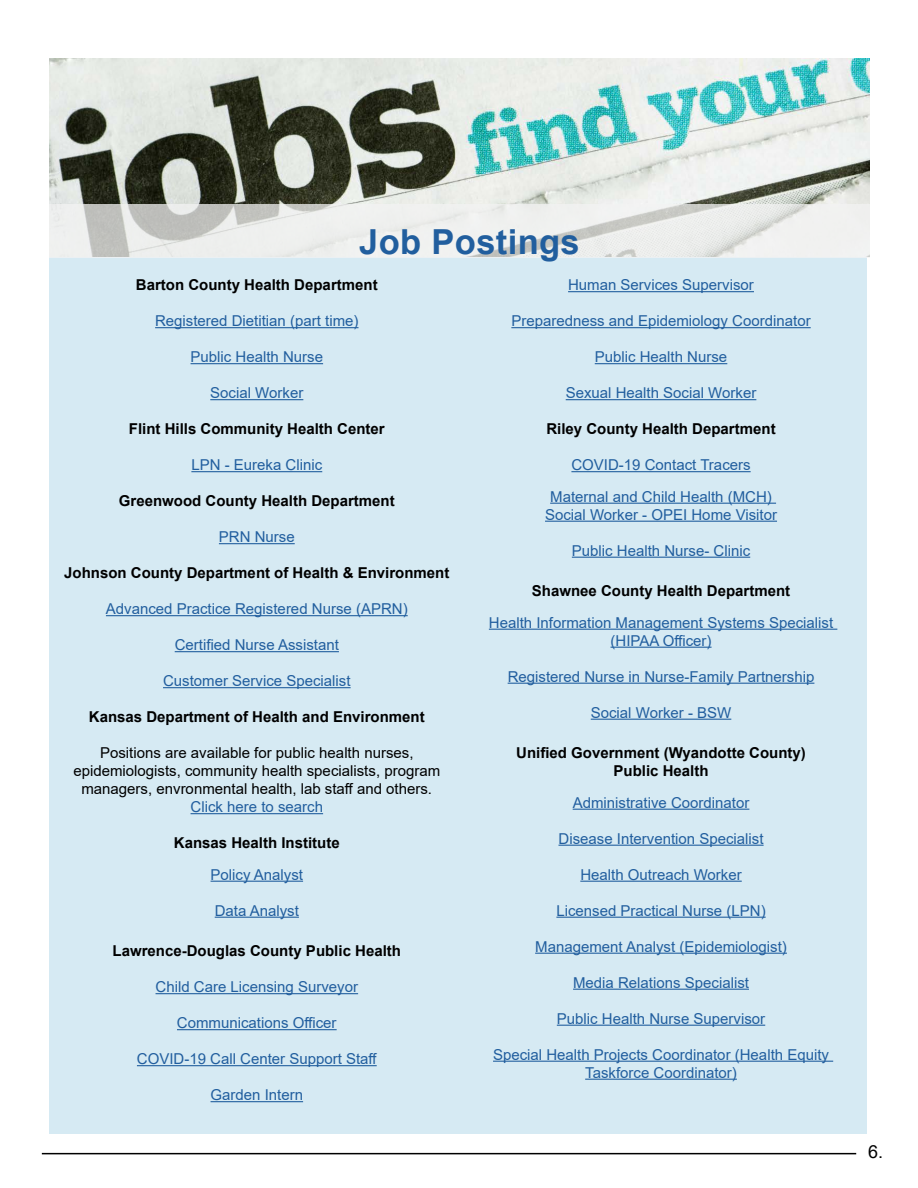
<style>
.page{position:relative;width:918px;height:1188px;background:#fff}
.page>*{position:absolute;margin:0;border:0;box-sizing:border-box;transform-origin:0 0}
.t1{font:700 34.5px "Arial";letter-spacing:.01em;color:#215e9e}
.t2{font:18px "Arial";color:#000}
.t3{font:15px/18px "Arial";color:#215e9e;text-align:center}
.t4{font:700 15px/18px "Arial";color:#000;text-align:center}
.t5{font:15px/18px "Arial";color:#000;text-align:center}
</style>
<div class="page">
<hr style="left:42px;top:1153px;width:814px;height:1px;background:#000">
<div style="left:50px;top:255px;width:817px;height:879px;background:#d6eaf3"></div>
<img style="left:49px;top:59px;width:820px;height:145px">
<div style="left:49px;top:204px;width:820px;height:53px;background:#f3f3f3;opacity:.75"></div>
<hr style="left:155px;top:327px;width:204px;height:1px;background:#215e9e">
<hr style="left:191px;top:363px;width:132px;height:1px;background:#215e9e">
<hr style="left:210px;top:399px;width:93px;height:1px;background:#215e9e">
<hr style="left:191px;top:471px;width:131px;height:1px;background:#215e9e">
<hr style="left:219px;top:543px;width:76px;height:1px;background:#215e9e">
<hr style="left:106px;top:615px;width:302px;height:1px;background:#215e9e">
<hr style="left:175px;top:651px;width:164px;height:1px;background:#215e9e">
<hr style="left:163px;top:687px;width:188px;height:1px;background:#215e9e">
<hr style="left:191px;top:813px;width:132px;height:1px;background:#215e9e">
<hr style="left:211px;top:881px;width:92px;height:1px;background:#215e9e">
<hr style="left:215px;top:917px;width:84px;height:1px;background:#215e9e">
<hr style="left:156px;top:993px;width:202px;height:1px;background:#215e9e">
<hr style="left:177px;top:1029px;width:160px;height:1px;background:#215e9e">
<hr style="left:137px;top:1065px;width:240px;height:1px;background:#215e9e">
<hr style="left:211px;top:1101px;width:92px;height:1px;background:#215e9e">
<hr style="left:568px;top:291px;width:186px;height:1px;background:#215e9e">
<hr style="left:511px;top:327px;width:300px;height:1px;background:#215e9e">
<hr style="left:595px;top:363px;width:132px;height:1px;background:#215e9e">
<hr style="left:566px;top:399px;width:190px;height:1px;background:#215e9e">
<hr style="left:571px;top:471px;width:180px;height:1px;background:#215e9e">
<hr style="left:550px;top:503px;width:226px;height:1px;background:#215e9e">
<hr style="left:545px;top:521px;width:232px;height:1px;background:#215e9e">
<hr style="left:572px;top:557px;width:178px;height:1px;background:#215e9e">
<hr style="left:489px;top:629px;width:348px;height:1px;background:#215e9e">
<hr style="left:611px;top:647px;width:101px;height:1px;background:#215e9e">
<hr style="left:508px;top:683px;width:306px;height:1px;background:#215e9e">
<hr style="left:591px;top:719px;width:140px;height:1px;background:#215e9e">
<hr style="left:573px;top:809px;width:176px;height:1px;background:#215e9e">
<hr style="left:558px;top:845px;width:206px;height:1px;background:#215e9e">
<hr style="left:580px;top:881px;width:162px;height:1px;background:#215e9e">
<hr style="left:556px;top:917px;width:210px;height:1px;background:#215e9e">
<hr style="left:535px;top:953px;width:252px;height:1px;background:#215e9e">
<hr style="left:573px;top:989px;width:176px;height:1px;background:#215e9e">
<hr style="left:557px;top:1025px;width:208px;height:1px;background:#215e9e">
<hr style="left:493px;top:1061px;width:340px;height:1px;background:#215e9e">
<hr style="left:585px;top:1079px;width:152px;height:1px;background:#215e9e">
<h1 class="t1" style="left:359px;top:217px;width:222px">Job Postings</h1>
<p class="t4" style="left:136px;top:276px;width:243px">Barton County Health Department</p>
<p class="t3" style="left:155px;top:312px;width:205px">Registered Dietitian (part time)</p>
<p class="t3" style="left:191px;top:348px;width:134px">Public Health Nurse</p>
<p class="t3" style="left:210px;top:384px;width:95px">Social Worker</p>
<p class="t4" style="left:129px;top:420px;width:257px">Flint Hills Community Health Center</p>
<p class="t3" style="left:191px;top:456px;width:132px">LPN - Eureka Clinic</p>
<p class="t4" style="left:119px;top:492px;width:277px">Greenwood County Health Department</p>
<p class="t3" style="left:219px;top:528px;width:77px">PRN Nurse</p>
<p class="t4" style="left:64px;top:564px;width:387px">Johnson County Department of Health &amp; Environment</p>
<p class="t3" style="left:106px;top:600px;width:303px">Advanced Practice Registered Nurse (APRN)</p>
<p class="t3" style="left:175px;top:636px;width:166px">Certified Nurse Assistant</p>
<p class="t3" style="left:163px;top:672px;width:189px">Customer Service Specialist</p>
<p class="t4" style="left:89px;top:708px;width:337px">Kansas Department of Health and Environment</p>
<p class="t5" style="left:73px;top:744px;width:368px">Positions are available for public health nurses, epidemiologists, community health specialists, program managers, envronmental health, lab staff and others.</p>
<p class="t3" style="left:191px;top:798px;width:134px">Click here to search</p>
<p class="t4" style="left:174px;top:834px;width:167px">Kansas Health Institute</p>
<p class="t3" style="left:211px;top:865px;width:94px">Policy Analyst</p>
<p class="t3" style="left:215px;top:901px;width:86px">Data Analyst</p>
<p class="t4" style="left:113px;top:942px;width:290px">Lawrence-Douglas County Public Health</p>
<p class="t3" style="left:156px;top:978px;width:204px">Child Care Licensing Surveyor</p>
<p class="t3" style="left:177px;top:1014px;width:161px">Communications Officer</p>
<p class="t3" style="left:137px;top:1050px;width:242px">COVID-19 Call Center Support Staff</p>
<p class="t3" style="left:211px;top:1086px;width:94px">Garden Intern</p>
<p class="t3" style="left:568px;top:276px;width:187px">Human Services Supervisor</p>
<p class="t3" style="left:511px;top:312px;width:301px">Preparedness and Epidemiology Coordinator</p>
<p class="t3" style="left:595px;top:348px;width:134px">Public Health Nurse</p>
<p class="t3" style="left:566px;top:384px;width:192px">Sexual Health Social Worker</p>
<p class="t4" style="left:546px;top:420px;width:231px">Riley County Health Department</p>
<p class="t3" style="left:550px;top:449px;width:223px;line-height:31.5px">COVID-19 Contact Tracers<br>Maternal and Child Health (MCH)</p>
<p class="t3" style="left:545px;top:505px;width:234px">Social Worker - OPEI Home Visitor</p>
<p class="t3" style="left:572px;top:541px;width:180px">Public Health Nurse- Clinic</p>
<p class="t4" style="left:532px;top:582px;width:260px">Shawnee County Health Department</p>
<p class="t3" style="left:489px;top:613px;width:346px">Health Information Management Systems Specialist (HIPAA Officer)</p>
<p class="t3" style="left:508px;top:667px;width:308px">Registered Nurse in Nurse-Family Partnership</p>
<p class="t3" style="left:591px;top:703px;width:142px">Social Worker - BSW</p>
<p class="t4" style="left:516px;top:744px;width:291px">Unified Government (Wyandotte County)<br>Public Health</p>
<p class="t3" style="left:573px;top:793px;width:178px">Administrative Coordinator</p>
<p class="t3" style="left:559px;top:829px;width:207px">Disease Intervention Specialist</p>
<p class="t3" style="left:580px;top:865px;width:163px">Health Outreach Worker</p>
<p class="t3" style="left:556px;top:901px;width:211px">Licensed Practical Nurse (LPN)</p>
<p class="t3" style="left:535px;top:937px;width:253px">Management Analyst (Epidemiologist)</p>
<p class="t3" style="left:573px;top:973px;width:177px">Media Relations Specialist</p>
<p class="t3" style="left:557px;top:1009px;width:210px">Public Health Nurse Supervisor</p>
<p class="t3" style="left:493px;top:1045px;width:337px">Special Health Projects Coordinator (Health Equity<br>Taskforce Coordinator)</p>
<p class="t2" style="left:868px;top:1139px;width:17px">6.</p>
</div>
